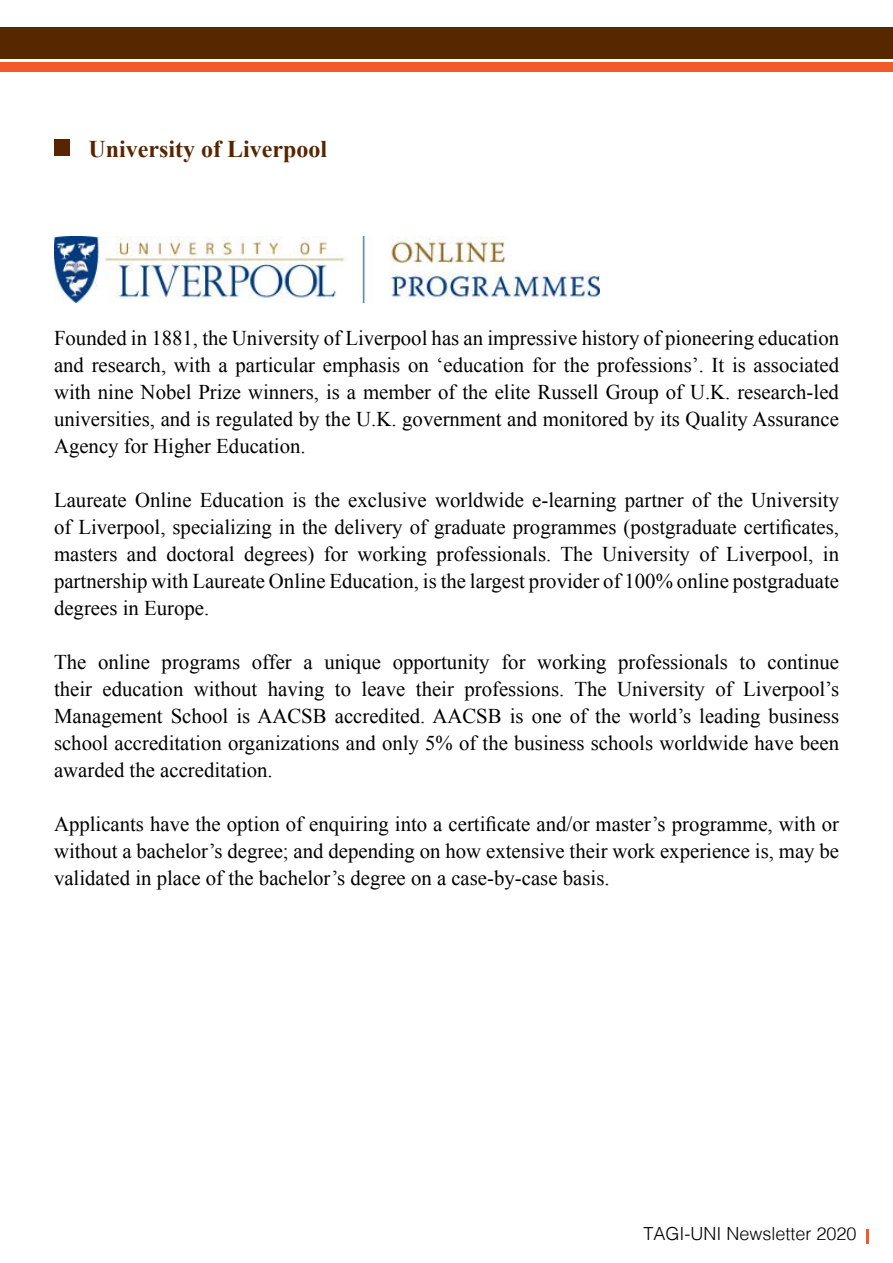
<style>
.page{position:relative;width:893px;height:1263px;background:#fff}
.page>*{position:absolute;margin:0;border:0;box-sizing:border-box;transform-origin:0 0}
.t1{font:700 24px "Times New Roman";color:#572600}
.t2{font:21px/27px "Times New Roman";color:#000;text-align:justify}
.t3{font:300 18px "Helvetica";color:#000}
</style>
<div class="page">
<div style="left:0;top:28px;width:893px;height:31px;background:#572700"></div>
<div style="left:0;top:62px;width:893px;height:9px;background:#f15a29"></div>
<svg style="left:867px;top:1229px;width:2px;height:14px"></svg>
<div style="left:54px;top:139px;width:15px;height:17px;background:#572600"></div>
<img style="left:54px;top:236px;width:546px;height:67px">
<p class="t1" style="left:89px;top:132px;width:240px">University of Liverpool</p>
<p class="t2" style="left:54px;top:324px;width:787px">Founded in 1881, the University of Liverpool has an impressive history of pioneering education and research, with a particular emphasis on ‘education for the professions’. It is associated with nine Nobel Prize winners, is a member of the elite Russell Group of U.K. research-led universities, and is regulated by the U.K. government and monitored by its Quality Assurance Agency for Higher Education.</p>
<p class="t2" style="left:54px;top:486px;width:787px">Laureate Online Education is the exclusive worldwide e-learning partner of the University of Liverpool, specializing in the delivery of graduate programmes (postgraduate certificates, masters and doctoral degrees) for working professionals. The University of Liverpool, in partnership with Laureate Online Education, is the largest provider of 100% online postgraduate degrees in Europe.</p>
<p class="t2" style="left:54px;top:648px;width:787px">The online programs offer a unique opportunity for working professionals to continue their education without having to leave their professions. The University of Liverpool’s Management School is AACSB accredited. AACSB is one of the world’s leading business school accreditation organizations and only 5% of the business schools worldwide have been awarded the accreditation.</p>
<p class="t2" style="left:54px;top:810px;width:787px">Applicants have the option of enquiring into a certificate and/or master’s programme, with or without a bachelor’s degree; and depending on how extensive their work experience is, may be validated in place of the bachelor’s degree on a case-by-case basis.</p>
<p class="t3" style="left:643px;top:1219px;width:215px">TAGI-UNI Newsletter 2020</p>
</div>
